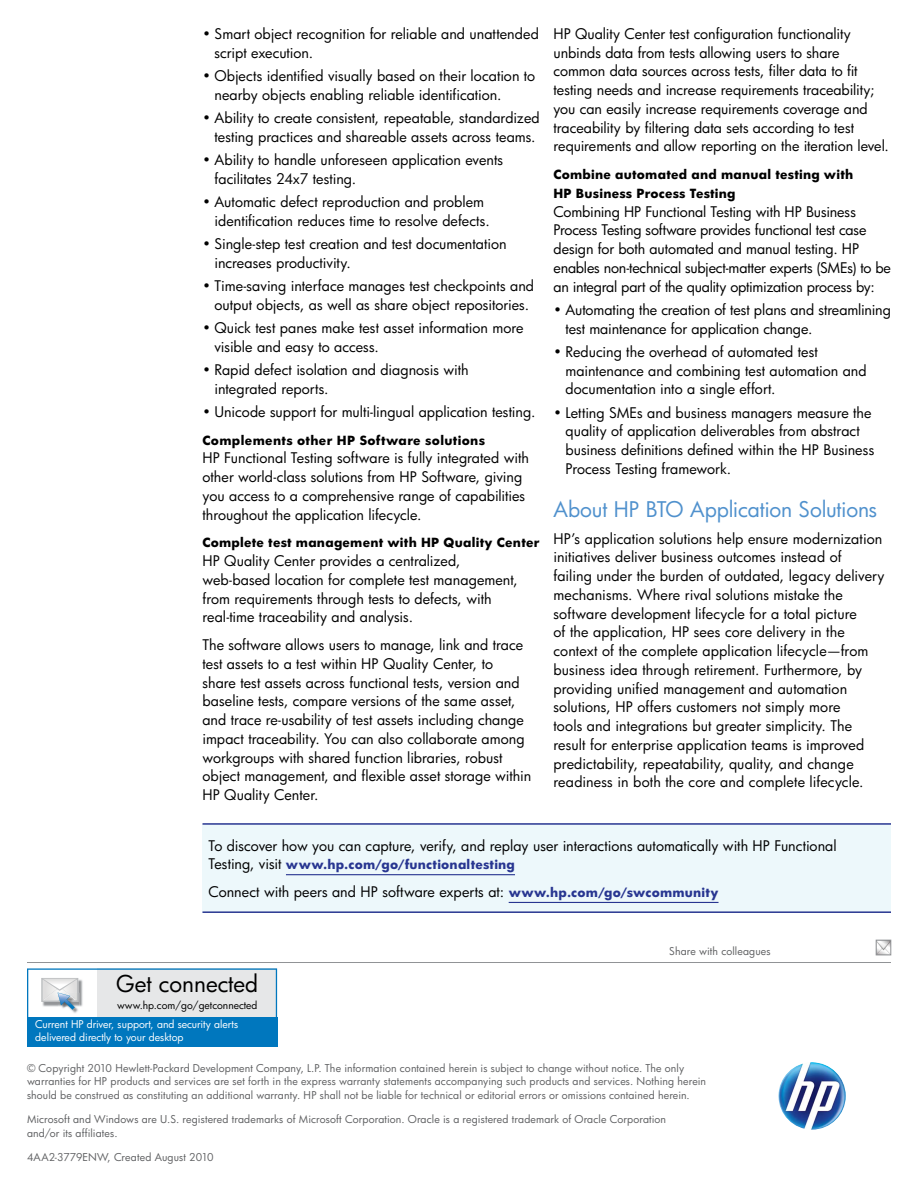
<style>
.page{position:relative;width:918px;height:1188px;background:#fff}
.page>*{position:absolute;margin:0;border:0;box-sizing:border-box;transform-origin:0 0}
.t1{font:22.65px "HP Futura";color:#000}
.t2{font:21px "HP Futura";letter-spacing:-.01em;color:#5091cd}
.t3{font:14.25px/18.8px "HP Futura";color:#000}
.t4{font:700 12.3px/18.8px "HP Futura";letter-spacing:.02em;color:#000}
.t5{font:700 12.3px "HP Futura";letter-spacing:.02em;color:#283691}
.t6{font:10.5px/13.5px "HP Futura";letter-spacing:.01em;color:#5f6062}
.t7{font:10.35px/13px "HP Futura";color:#fff}
.t8{font:10.2px "HP Futura";color:#000}
.s1{font-weight:400;font-size:14.25px;color:#000}
.s2{font-weight:700;font-size:12.3px;color:#283691}
</style>
<div class="page">
<img style="left:878px;top:942px;width:11px;height:11px">
<div style="left:876px;top:940px;width:15px;height:15px;border:1px solid #919396"></div>
<svg style="left:27px;top:968px;width:250px;height:79px;background:#8abad8"></svg>
<img style="left:778px;top:1062px;width:68px;height:68px;border-radius:34px">
<hr style="left:27px;top:962px;width:864px;height:1px;background:#919396">
<div style="left:202px;top:824px;width:689px;height:88px;background:#edf8fb"></div>
<hr style="left:202px;top:823px;width:689px;height:2px;background:#283691">
<hr style="left:202px;top:911px;width:689px;height:2px;background:#283691">
<hr style="left:286px;top:874px;width:229px;height:1px;background:#283691">
<hr style="left:509px;top:902px;width:210px;height:1px;background:#283691">
<p class="t3" style="left:214px;top:24px;width:326px;text-indent:-12px">• Smart object recognition for reliable and unattended script execution.</p>
<p class="t3" style="left:214px;top:66px;width:322px;text-indent:-12px">• Objects identified visually based on their location to nearby objects enabling reliable identification.</p>
<p class="t3" style="left:202px;top:108px;width:339px;text-align:center">• Ability to create consistent, repeatable, standardized testing practices and shareable assets across teams.</p>
<p class="t3" style="left:214px;top:150px;width:290px;text-indent:-12px">• Ability to handle unforeseen application events facilitates 24x7 testing.</p>
<p class="t3" style="left:214px;top:192px;width:277px;text-indent:-12px">• Automatic defect reproduction and problem identification reduces time to resolve defects.</p>
<p class="t3" style="left:214px;top:234px;width:294px;text-indent:-12px">• Single-step test creation and test documentation increases productivity.</p>
<p class="t3" style="left:202px;top:276px;width:333px;text-align:center">• Time-saving interface manages test checkpoints and output objects, as well as share object repositories.</p>
<p class="t3" style="left:214px;top:318px;width:311px;text-indent:-12px">• Quick test panes make test asset information more visible and easy to access.</p>
<p class="t3" style="left:214px;top:360px;width:256px;text-indent:-12px">• Rapid defect isolation and diagnosis with integrated reports.</p>
<p class="t3" style="left:202px;top:402px;width:334px">• Unicode support for multi-lingual application testing.</p>
<p class="t4" style="left:202px;top:430px;width:284px">Complements other HP Software solutions</p>
<p class="t3" style="left:202px;top:448px;width:328px">HP Functional Testing software is fully integrated with other world-class solutions from HP Software, giving you access to a comprehensive range of capabilities throughout the application lifecycle.</p>
<p class="t4" style="left:202px;top:533px;width:338px">Complete test management with HP Quality Center</p>
<p class="t3" style="left:202px;top:551px;width:317px">HP Quality Center provides a centralized, web-based location for complete test management, from requirements through tests to defects, with real-time traceability and analysis.</p>
<p class="t3" style="left:202px;top:635px;width:330px">The software allows users to manage, link and trace test assets to a test within HP Quality Center, to<br>share test assets across functional tests, version and baseline tests, compare versions of the same asset, and trace re-usability of test assets including change impact traceability. You can also collaborate among workgroups with shared function libraries, robust object management, and flexible asset storage within HP Quality Center.</p>
<p class="t3" style="left:554px;top:24px;width:337px">HP Quality Center test configuration functionality unbinds data from tests allowing users to share common data sources across tests, filter data to fit testing needs and increase requirements traceability; you can easily increase requirements coverage and traceability by filtering data sets according to test requirements and allow reporting on the iteration level.</p>
<p class="t4" style="left:554px;top:165px;width:301px">Combine automated and manual testing with<br>HP Business Process Testing</p>
<p class="t3" style="left:554px;top:202px;width:339px">Combining HP Functional Testing with HP Business Process Testing software provides functional test case design for both automated and manual testing. HP enables non-technical subject-matter experts (SMEs) to be an integral part of the quality optimization process by:</p>
<p class="t3" style="left:565px;top:300px;width:327px;text-indent:-12px">• Automating the creation of test plans and streamlining test maintenance for application change.</p>
<p class="t3" style="left:565px;top:342px;width:303px;text-indent:-12px">• Reducing the overhead of automated test maintenance and combining test automation and documentation into a single effort.</p>
<p class="t3" style="left:565px;top:403px;width:310px;text-indent:-12px">• Letting SMEs and business managers measure the quality of application deliverables from abstract business definitions defined within the HP Business Process Testing framework.</p>
<h2 class="t2" style="left:554px;top:495px;width:325px">About HP BTO Application Solutions</h2>
<p class="t3" style="left:554px;top:529px;width:333px">HP’s application solutions help ensure modernization initiatives deliver business outcomes instead of<br>failing under the burden of outdated, legacy delivery mechanisms. Where rival solutions mistake the software development lifecycle for a total picture<br>of the application, HP sees core delivery in the context of the complete application lifecycle—from business idea through retirement. Furthermore, by providing unified management and automation solutions, HP offers customers not simply more<br>tools and integrations but greater simplicity. The result for enterprise application teams is improved predictability, repeatability, quality, and change readiness in both the core and complete lifecycle.</p>
<p class="t3" style="left:208px;top:836px;width:630px">To discover how you can capture, verify, and replay user interactions automatically with HP Functional</p>
<p class="t5" style="left:208px;top:856px;width:308px"><span class="s1">Testing, visit</span> www.hp.com/go/functionaltesting</p>
<p class="t3" style="left:208px;top:882px;width:512px">Connect with peers and HP software experts at: <span class="s2">www.hp.com/go/swcommunity</span></p>
<p class="t6" style="left:669px;top:944px;width:103px">Share with colleagues</p>
<h1 class="t1" style="left:116px;top:969px;width:143px">Get connected</h1>
<p class="t8" style="left:117px;top:999px;width:142px">www.hp.com/go/getconnected</p>
<p class="t7" style="left:35px;top:1018px;width:204px">Current HP driver, support, and security alerts delivered directly to your desktop</p>
<p class="t6" style="left:27px;top:1061px;width:681px">© Copyright 2010 Hewlett-Packard Development Company, L.P. The information contained herein is subject to change without notice. The only warranties for HP products and services are set forth in the express warranty statements accompanying such products and services. Nothing herein should be construed as constituting an additional warranty. HP shall not be liable for technical or editorial errors or omissions contained herein.</p>
<p class="t6" style="left:27px;top:1112px;width:641px">Microsoft and Windows are U.S. registered trademarks of Microsoft Corporation. Oracle is a registered trademark of Oracle Corporation and/or its affiliates.</p>
<p class="t6" style="left:27px;top:1150px;width:188px">4AA2-3779ENW, Created August 2010</p>
</div>
